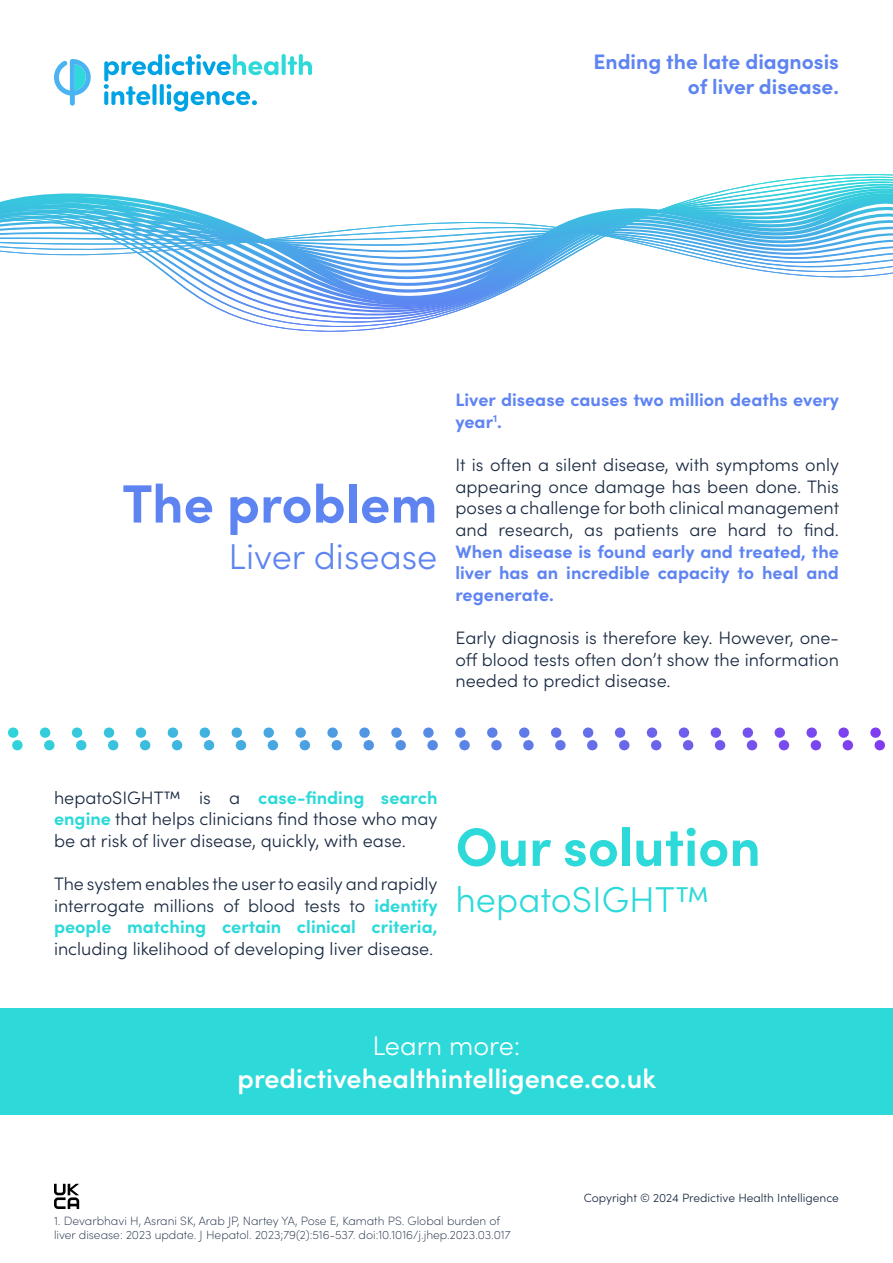
<style>
.page{position:relative;width:893px;height:1263px;background:#fff}
.page>*{position:absolute;margin:0;border:0;box-sizing:border-box;transform-origin:0 0}
.t1{font:700 54px "Sofia Pro";color:#2dd9d9}
.t2{font:700 54px "Sofia Pro";color:#5e84f2}
.t3{font:300 36px "Sofia Pro";color:#5e84f2}
.t4{font:300 36px "Sofia Pro";color:#2dd9d9}
.t5{font:600 27px "Sofia Pro";color:#fff}
.t6{font:300 27px "Sofia Pro";color:#fff}
.t7{font:700 21px/25.2px "Sofia Pro";color:#5e84f2;text-align:right}
.t8{font:300 18px/21.6px "Sofia Pro";color:#182941;text-align:justify}
.t9{font:700 18px/21.6px "Sofia Pro";color:#5e84f2}
.t10{font:200 12px/14.4px "Sofia Pro";color:#182941}
.t11{font:300 12px "Sofia Pro";color:#182941}
.s1{font-weight:700;color:#5e84f2}
.s2{font-weight:700;color:#2dd9d9}
</style>
<div class="page">
<svg style="left:54px;top:59px;width:37px;height:47px"></svg>
<svg style="left:282px;top:54px;width:4px;height:21px"></svg>
<svg style="left:287px;top:54px;width:25px;height:21px"></svg>
<svg style="left:104px;top:54px;width:174px;height:58px"></svg>
<svg style="left:245px;top:179px;width:648px;height:145px"></svg>
<svg style="left:237px;top:182px;width:656px;height:138px"></svg>
<svg style="left:226px;top:184px;width:667px;height:133px"></svg>
<svg style="left:220px;top:187px;width:673px;height:126px"></svg>
<svg style="left:214px;top:307px;width:679px;height:3px"></svg>
<svg style="left:205px;top:302px;width:688px;height:3px"></svg>
<svg style="left:39px;top:189px;width:854px;height:109px"></svg>
<svg style="left:4px;top:195px;width:889px;height:96px"></svg>
<svg style="left:0;top:201px;width:893px;height:84px"></svg>
<svg style="left:0;top:209px;width:893px;height:3px"></svg>
<svg style="left:0;top:212px;width:893px;height:4px"></svg>
<svg style="left:0;top:216px;width:893px;height:66px"></svg>
<div style="left:0;top:1008px;width:893px;height:107px;background:#2dd9d9"></div>
<svg style="left:7px;top:727px;width:878px;height:23px"></svg>
<svg style="left:54px;top:1184px;width:25px;height:25px"></svg>
<p class="t7" style="left:594px;top:48px;width:247px">Ending the late diagnosis of liver disease.</p>
<p class="t2" style="left:122px;top:462px;width:317px">The problem</p>
<p class="t3" style="left:229px;top:530px;width:210px">Liver disease</p>
<p class="t9" style="left:455px;top:388px;width:385px">Liver disease causes two million deaths every year<sup>1</sup>.</p>
<p class="t8" style="left:455px;top:453px;width:385px">It is often a silent disease, with symptoms only appearing once damage has been done. This poses a challenge for both clinical management and research, as patients are hard to find.<br><span class="s1">When disease is found early and treated, the liver has an incredible capacity to heal and regenerate.</span></p>
<p class="t8" style="left:455px;top:626px;width:385px">Early diagnosis is therefore key. However, one&shy;off blood tests often don’t show the information needed to predict disease.</p>
<p class="t8" style="left:54px;top:785px;width:385px">hepatoSIGHT™ is a <span class="s2">case-finding search engine</span> that helps clinicians find those who may be at risk of liver disease, quickly, with ease.</p>
<p class="t8" style="left:54px;top:872px;width:385px">The system enables the user to easily and rapidly interrogate millions of blood tests to <span class="s2">identify people matching certain clinical criteria, </span>including likelihood of developing liver disease.</p>
<p class="t1" style="left:455px;top:805px;width:307px">Our solution</p>
<p class="t4" style="left:455px;top:874px;width:256px">hepatoSIGHT™</p>
<p class="t6" style="left:372px;top:1026px;width:149px">Learn more:</p>
<p class="t5" style="left:237px;top:1058px;width:420px">predictivehealthintelligence.co.uk</p>
<p class="t10" style="left:54px;top:1213px;width:458px">1. Devarbhavi H, Asrani SK, Arab JP, Nartey YA, Pose E, Kamath PS. Global burden of liver disease: 2023 update. J Hepatol. 2023;79(2):516-537. doi:10.1016/j.jhep.2023.03.017</p>
<p class="t11" style="left:584px;top:1189px;width:257px">Copyright © 2024 Predictive Health Intelligence</p>
</div>
